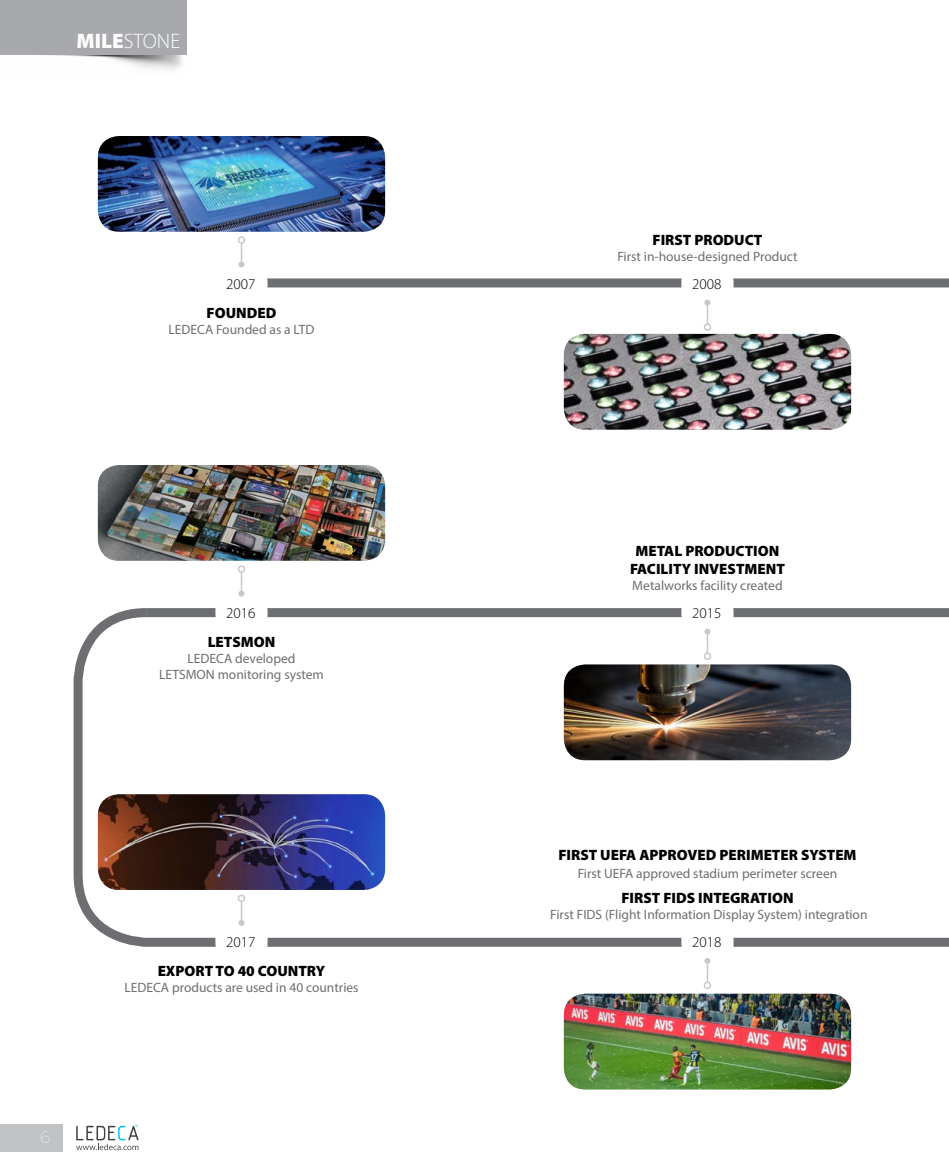
<style>
.page{position:relative;width:949px;height:1174px;background:#fff}
.page>*{position:absolute;margin:0;border:0;box-sizing:border-box;transform-origin:0 0}
.t1{font:300 21px "Myriad Pro";color:#fff}
.t2{font:100 16.5px "Montserrat";color:#fff}
.t3{font:900 15px/18px "Myriad Pro";color:#000;text-align:center}
.t4{font:300 15px "Myriad Pro";color:#000}
.t5{font:13.5px/16.2px "Myriad Pro";color:#6d6e71;text-align:center}
.s1{font-weight:900}
</style>
<div class="page">
<svg style="left:76px;top:1124px;width:62px;height:26px"></svg>
<div style="left:0;top:1124px;width:62px;height:27px;background:#c0c2c4"></div>
<img style="left:0;top:54px;width:186px;height:16px">
<div style="left:0;top:0;width:186px;height:54px;background:#a7a9ac"></div>
<svg style="left:237px;top:278px;width:711px;height:319px"></svg>
<svg style="left:73px;top:608px;width:875px;height:339px"></svg>
<div style="left:215px;top:272px;width:52px;height:23px;background:#fff;border-radius:9px"></div>
<div style="left:681px;top:272px;width:52px;height:23px;background:#fff;border-radius:9px"></div>
<img style="left:98px;top:136px;width:287px;height:96px">
<img style="left:563px;top:334px;width:287px;height:95px">
<div style="left:681px;top:601px;width:52px;height:23px;background:#fff;border-radius:9px"></div>
<img style="left:563px;top:664px;width:287px;height:96px">
<svg style="left:238px;top:243px;width:6px;height:24px"></svg>
<div style="left:238px;top:236px;width:7px;height:8px;border:2px solid #c7c8ca;border-radius:50%"></div>
<div style="left:215px;top:601px;width:52px;height:23px;background:#fff;border-radius:9px"></div>
<img style="left:98px;top:465px;width:287px;height:96px">
<svg style="left:238px;top:572px;width:6px;height:24px"></svg>
<div style="left:238px;top:565px;width:7px;height:8px;border:2px solid #c7c8ca;border-radius:50%"></div>
<div style="left:215px;top:930px;width:52px;height:23px;background:#fff;border-radius:9px"></div>
<img style="left:98px;top:794px;width:287px;height:96px">
<svg style="left:238px;top:901px;width:6px;height:24px"></svg>
<div style="left:238px;top:894px;width:7px;height:8px;border:2px solid #c7c8ca;border-radius:50%"></div>
<hr style="left:706px;top:303px;width:2px;height:21px;background:#c7c8ca">
<svg style="left:704px;top:300px;width:6px;height:6px"></svg>
<div style="left:703px;top:323px;width:8px;height:8px;border:2px solid #c7c8ca;border-radius:50%"></div>
<hr style="left:706px;top:631px;width:2px;height:22px;background:#c7c8ca">
<svg style="left:704px;top:628px;width:6px;height:6px"></svg>
<div style="left:703px;top:652px;width:8px;height:8px;border:2px solid #c7c8ca;border-radius:50%"></div>
<div style="left:681px;top:930px;width:52px;height:23px;background:#fff;border-radius:9px"></div>
<img style="left:563px;top:993px;width:287px;height:96px">
<hr style="left:706px;top:961px;width:2px;height:21px;background:#c7c8ca">
<svg style="left:704px;top:958px;width:6px;height:6px"></svg>
<div style="left:703px;top:981px;width:8px;height:8px;border:2px solid #c7c8ca;border-radius:50%"></div>
<h1 class="t1" style="left:77px;top:29px;width:105px"><span class="s1">MILE</span>STONE</h1>
<p class="t3" style="left:652px;top:231px;width:111px">FIRST PRODUCT</p>
<p class="t5" style="left:617px;top:248px;width:181px">First in-house-designed Product</p>
<p class="t4" style="left:226px;top:276px;width:31px">2007</p>
<p class="t4" style="left:692px;top:276px;width:31px">2008</p>
<p class="t3" style="left:206px;top:304px;width:71px">FOUNDED</p>
<p class="t5" style="left:168px;top:321px;width:147px">LEDECA Founded as a LTD</p>
<p class="t4" style="left:226px;top:605px;width:31px">2016</p>
<p class="t3" style="left:208px;top:632px;width:69px">LETSMON</p>
<p class="t5" style="left:159px;top:650px;width:166px">LEDECA developed<br>LETSMON monitoring system</p>
<p class="t2" style="left:40px;top:1125px;width:12px">6</p>
<p class="t4" style="left:226px;top:934px;width:31px">2017</p>
<p class="t3" style="left:158px;top:962px;width:169px">EXPORT TO 40 COUNTRY</p>
<p class="t5" style="left:124px;top:979px;width:236px">LEDECA products are used in 40 countries</p>
<p class="t3" style="left:630px;top:542px;width:156px">METAL PRODUCTION<br>FACILITY INVESTMENT</p>
<p class="t5" style="left:632px;top:577px;width:152px">Metalworks facility created</p>
<p class="t4" style="left:692px;top:605px;width:31px">2015</p>
<p class="t3" style="left:558px;top:845px;width:300px">FIRST UEFA APPROVED PERIMETER SYSTEM</p>
<p class="t5" style="left:577px;top:864px;width:261px">First UEFA approved stadium perimeter screen</p>
<p class="t3" style="left:621px;top:889px;width:174px">FIRST FIDS INTEGRATION</p>
<p class="t5" style="left:550px;top:906px;width:319px">First FIDS (Flight Information Display System) integration</p>
<p class="t4" style="left:692px;top:934px;width:31px">2018</p>
</div>
